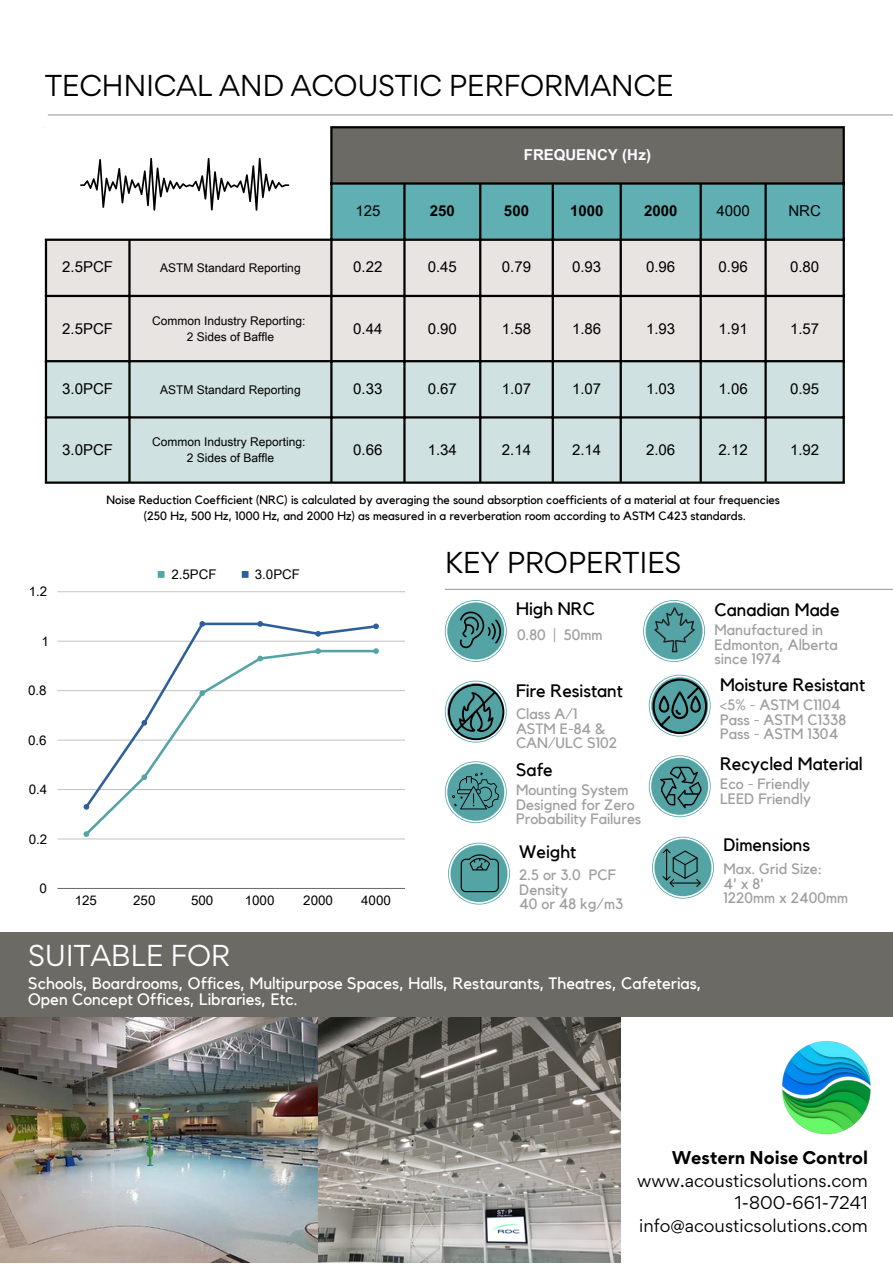
<style>
.page{position:relative;width:893px;height:1264px;background:#fff}
.page>*{position:absolute;margin:0;border:0;box-sizing:border-box;transform-origin:0 0}
.t1{font:27px "Gordita";letter-spacing:-.015em;color:#000}
.t2{font:27px "Gordita";letter-spacing:-.015em;color:#fff}
.t3{font:18px "Kollektif";color:#000}
.t4{font:16.5px "Kollektif";color:#fff}
.t5{font:16.5px "Gordita";color:#000}
.t6{font:700 16.5px "Gordita";color:#000}
.t7{font:15px/14.5px "Kollektif";color:#9f9f9f}
.t8{font:15px "Arial Unicode MS";color:#000}
.t9{font:700 15px "Arial Unicode MS";color:#000}
.t10{font:700 15px "Arial Unicode MS";color:#fff}
.t11{font:13.35px "Arial Unicode MS";color:#000}
.t12{font:12px "Kollektif";color:#000}
.t13{font:12px "Arial Unicode MS";color:#000}
</style>
<div class="page">
<hr style="left:48px;top:114px;width:844px;height:1px;background:#9f9f9f">
<div style="left:331px;top:127px;width:512px;height:57px;background:#6b6a65"></div>
<div style="left:332px;top:185px;width:510px;height:53px;background:#60afb2"></div>
<div style="left:47px;top:241px;width:795px;height:119px;background:#e8e4e1"></div>
<div style="left:47px;top:362px;width:795px;height:119px;background:#d0e1e1"></div>
<hr style="left:45px;top:241px;width:2px;height:240px;background:#000">
<hr style="left:128px;top:241px;width:3px;height:240px;background:#000">
<hr style="left:330px;top:128px;width:2px;height:353px;background:#000">
<hr style="left:403px;top:185px;width:2px;height:296px;background:#000">
<hr style="left:479px;top:185px;width:2px;height:296px;background:#000">
<hr style="left:551px;top:185px;width:3px;height:296px;background:#000">
<hr style="left:619px;top:185px;width:2px;height:296px;background:#000">
<hr style="left:699px;top:185px;width:2px;height:296px;background:#000">
<hr style="left:764px;top:185px;width:2px;height:296px;background:#000">
<hr style="left:842px;top:128px;width:2px;height:353px;background:#000">
<hr style="left:330px;top:126px;width:514px;height:2px;background:#000">
<hr style="left:330px;top:182px;width:514px;height:3px;background:#000">
<hr style="left:45px;top:238px;width:799px;height:3px;background:#000">
<hr style="left:45px;top:295px;width:799px;height:2px;background:#000">
<hr style="left:45px;top:360px;width:799px;height:2px;background:#000">
<hr style="left:45px;top:416px;width:799px;height:2px;background:#000">
<hr style="left:45px;top:481px;width:799px;height:3px;background:#000">
<svg style="left:158px;top:571px;width:6px;height:7px"></svg>
<svg style="left:242px;top:571px;width:6px;height:7px"></svg>
<hr style="left:57px;top:838px;width:347px;height:1px;background:#000">
<hr style="left:57px;top:789px;width:347px;height:1px;background:#000">
<hr style="left:57px;top:739px;width:347px;height:1px;background:#000">
<hr style="left:57px;top:690px;width:347px;height:1px;background:#000">
<hr style="left:57px;top:641px;width:347px;height:1px;background:#000">
<hr style="left:57px;top:591px;width:347px;height:1px;background:#000">
<hr style="left:57px;top:888px;width:347px;height:1px;background:#000">
<svg style="left:83px;top:621px;width:296px;height:216px"></svg>
<hr style="left:445px;top:589px;width:447px;height:1px;background:#9f9f9f">
<svg style="left:643px;top:600px;width:62px;height:62px"></svg>
<svg style="left:445px;top:600px;width:61px;height:62px"></svg>
<svg style="left:445px;top:680px;width:61px;height:62px"></svg>
<svg style="left:648px;top:674px;width:62px;height:62px"></svg>
<svg style="left:648px;top:755px;width:62px;height:62px"></svg>
<svg style="left:448px;top:842px;width:62px;height:62px"></svg>
<svg style="left:652px;top:836px;width:61px;height:62px"></svg>
<img style="left:317px;top:1017px;width:304px;height:245px">
<img style="left:0;top:1017px;width:317px;height:245px">
<div style="left:0;top:932px;width:892px;height:85px;background:#6b6a65"></div>
<img style="left:782px;top:1040px;width:89px;height:95px">
<svg style="left:80px;top:158px;width:209px;height:53px"></svg>
<svg style="left:445px;top:761px;width:61px;height:62px"></svg>
<p class="t1" style="left:45px;top:67px;width:630px">TECHNICAL AND ACOUSTIC PERFORMANCE</p>
<p class="t10" style="left:524px;top:144px;width:129px">FREQUENCY (Hz)</p>
<p class="t8" style="left:355px;top:200px;width:26px">125</p>
<p class="t9" style="left:430px;top:200px;width:26px">250</p>
<p class="t9" style="left:504px;top:200px;width:26px">500</p>
<p class="t9" style="left:570px;top:200px;width:35px">1000</p>
<p class="t9" style="left:644px;top:200px;width:35px">2000</p>
<p class="t8" style="left:716px;top:200px;width:35px">4000</p>
<p class="t8" style="left:788px;top:200px;width:34px">NRC</p>
<p class="t8" style="left:62px;top:256px;width:52px">2.5PCF</p>
<p class="t13" style="left:160px;top:259px;width:142px">ASTM Standard Reporting</p>
<p class="t8" style="left:353px;top:256px;width:31px">0.22</p>
<p class="t8" style="left:427px;top:256px;width:31px">0.45</p>
<p class="t8" style="left:502px;top:256px;width:31px">0.79</p>
<p class="t8" style="left:572px;top:256px;width:31px">0.93</p>
<p class="t8" style="left:646px;top:256px;width:31px">0.96</p>
<p class="t8" style="left:718px;top:256px;width:31px">0.96</p>
<p class="t8" style="left:790px;top:256px;width:31px">0.80</p>
<p class="t8" style="left:62px;top:317px;width:52px">2.5PCF</p>
<p class="t13" style="left:152px;top:312px;width:155px">Common Industry Reporting:</p>
<p class="t13" style="left:187px;top:328px;width:89px">2 Sides of Baffle</p>
<p class="t8" style="left:353px;top:317px;width:31px">0.44</p>
<p class="t8" style="left:427px;top:317px;width:31px">0.90</p>
<p class="t8" style="left:502px;top:317px;width:31px">1.58</p>
<p class="t8" style="left:572px;top:317px;width:31px">1.86</p>
<p class="t8" style="left:646px;top:317px;width:31px">1.93</p>
<p class="t8" style="left:718px;top:317px;width:31px">1.91</p>
<p class="t8" style="left:790px;top:317px;width:31px">1.57</p>
<p class="t8" style="left:62px;top:378px;width:52px">3.0PCF</p>
<p class="t13" style="left:160px;top:381px;width:142px">ASTM Standard Reporting</p>
<p class="t8" style="left:353px;top:378px;width:31px">0.33</p>
<p class="t8" style="left:427px;top:378px;width:31px">0.67</p>
<p class="t8" style="left:502px;top:378px;width:31px">1.07</p>
<p class="t8" style="left:572px;top:378px;width:31px">1.07</p>
<p class="t8" style="left:646px;top:378px;width:31px">1.03</p>
<p class="t8" style="left:718px;top:378px;width:31px">1.06</p>
<p class="t8" style="left:790px;top:378px;width:31px">0.95</p>
<p class="t11" style="left:29px;top:582px;width:20px">1.2</p>
<p class="t11" style="left:42px;top:631px;width:9px">1</p>
<p class="t11" style="left:28px;top:681px;width:20px">0.8</p>
<p class="t11" style="left:28px;top:730px;width:20px">0.6</p>
<p class="t11" style="left:29px;top:779px;width:20px">0.4</p>
<p class="t11" style="left:29px;top:829px;width:20px">0.2</p>
<p class="t11" style="left:39px;top:878px;width:9px">0</p>
<p class="t8" style="left:62px;top:439px;width:52px">3.0PCF</p>
<p class="t13" style="left:152px;top:433px;width:155px">Common Industry Reporting:</p>
<p class="t13" style="left:187px;top:449px;width:89px">2 Sides of Baffle</p>
<p class="t8" style="left:353px;top:439px;width:31px">0.66</p>
<p class="t8" style="left:427px;top:439px;width:31px">1.34</p>
<p class="t8" style="left:502px;top:439px;width:31px">2.14</p>
<p class="t8" style="left:572px;top:439px;width:31px">2.14</p>
<p class="t8" style="left:646px;top:439px;width:31px">2.06</p>
<p class="t8" style="left:718px;top:439px;width:31px">2.12</p>
<p class="t8" style="left:790px;top:439px;width:31px">1.92</p>
<p class="t12" style="left:106px;top:494px;width:675px">Noise Reduction Coefficient (NRC) is calculated by averaging the sound absorption coefficients of a material at four frequencies</p>
<p class="t12" style="left:144px;top:510px;width:603px">(250 Hz, 500 Hz, 1000 Hz, and 2000 Hz) as measured in a reverberation room according to ASTM C423 standards.</p>
<p class="t1" style="left:445px;top:543px;width:238px">KEY PROPERTIES</p>
<p class="t3" style="left:516px;top:600px;width:81px">High NRC</p>
<p class="t11" style="left:171px;top:565px;width:47px">2.5PCF</p>
<p class="t11" style="left:255px;top:565px;width:47px">3.0PCF</p>
<p class="t3" style="left:714px;top:601px;width:126px">Canadian Made</p>
<p class="t11" style="left:75px;top:891px;width:24px">125</p>
<p class="t11" style="left:133px;top:891px;width:24px">250</p>
<p class="t11" style="left:191px;top:891px;width:24px">500</p>
<p class="t11" style="left:245px;top:891px;width:31px">1000</p>
<p class="t11" style="left:303px;top:891px;width:31px">2000</p>
<p class="t11" style="left:361px;top:891px;width:31px">4000</p>
<p class="t7" style="left:517px;top:627px;width:87px">0.80 | 50mm</p>
<p class="t3" style="left:516px;top:682px;width:108px">Fire Resistant</p>
<p class="t7" style="left:516px;top:707px;width:63px">Class A/1</p>
<p class="t7" style="left:516px;top:721px;width:90px">ASTM E-84 &amp;</p>
<p class="t7" style="left:516px;top:736px;width:103px">CAN/ULC S102</p>
<p class="t3" style="left:516px;top:761px;width:38px">Safe</p>
<p class="t7" style="left:516px;top:783px;width:114px">Mounting System</p>
<p class="t7" style="left:516px;top:797px;width:120px">Designed for Zero</p>
<p class="t7" style="left:516px;top:812px;width:127px">Probability Failures</p>
<p class="t3" style="left:519px;top:843px;width:59px">Weight</p>
<p class="t7" style="left:519px;top:868px;width:98px">2.5 or 3.0 PCF<br>Density</p>
<p class="t7" style="left:519px;top:897px;width:105px">40 or 48 kg/m3</p>
<p class="t7" style="left:714px;top:623px;width:125px">Manufactured in<br>Edmonton, Alberta</p>
<p class="t7" style="left:714px;top:652px;width:68px">since 1974</p>
<p class="t3" style="left:720px;top:676px;width:147px">Moisture Resistant</p>
<p class="t7" style="left:720px;top:698px;width:122px">&lt;5% - ASTM C1104</p>
<p class="t7" style="left:720px;top:712px;width:127px">Pass - ASTM C1338</p>
<p class="t7" style="left:720px;top:727px;width:120px">Pass - ASTM 1304</p>
<p class="t3" style="left:720px;top:755px;width:144px">Recycled Material</p>
<p class="t7" style="left:720px;top:777px;width:92px">Eco - Friendly</p>
<p class="t7" style="left:720px;top:791px;width:92px">LEED Friendly</p>
<p class="t3" style="left:723px;top:836px;width:88px">Dimensions</p>
<p class="t7" style="left:723px;top:862px;width:101px">Max. Grid Size:</p>
<p class="t7" style="left:723px;top:876px;width:42px">4' x 8'</p>
<p class="t7" style="left:723px;top:891px;width:126px">1220mm x 2400mm</p>
<p class="t2" style="left:28px;top:937px;width:203px">SUITABLE FOR</p>
<p class="t4" style="left:28px;top:975px;width:674px">Schools, Boardrooms, Offices, Multipurpose Spaces, Halls, Restaurants, Theatres, Cafeterias,</p>
<p class="t4" style="left:28px;top:991px;width:271px">Open Concept Offices, Libraries, Etc.</p>
<p class="t6" style="left:671px;top:1146px;width:198px">Western Noise Control</p>
<p class="t5" style="left:637px;top:1169px;width:232px">www.acousticsolutions.com</p>
<p class="t5" style="left:734px;top:1191px;width:135px">1-800-661-7241</p>
<p class="t5" style="left:639px;top:1214px;width:230px">info@acousticsolutions.com</p>
</div>
